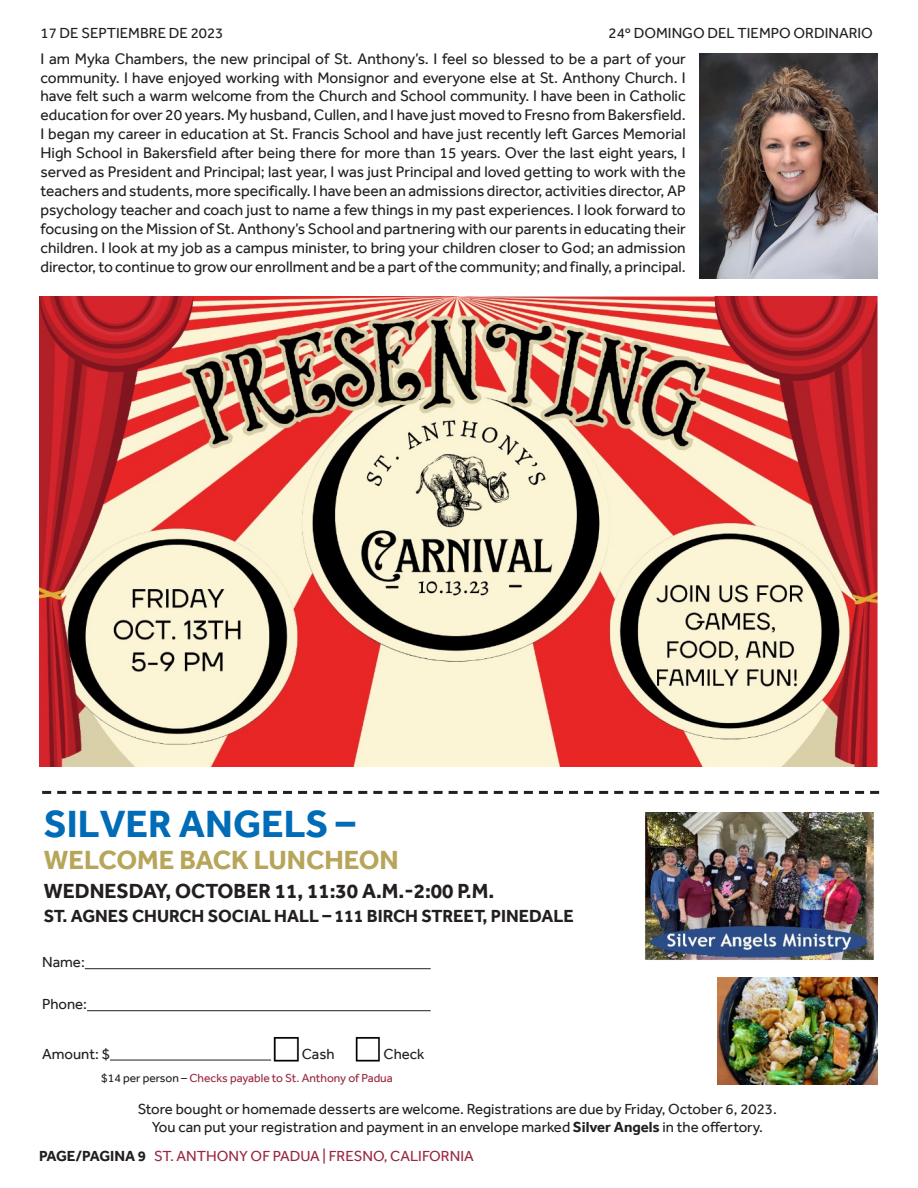
<style>
.page{position:relative;width:918px;height:1188px;background:#fff}
.page>*{position:absolute;margin:0;border:0;box-sizing:border-box;transform-origin:0 0}
.t1{font:700 39px "Effra";color:#006bb6}
.t2{font:700 27px "Effra";color:#b7a55a}
.t3{font:700 21px "Effra";color:#231f20}
.t4{font:700 18px "Effra";color:#231f20}
.t5{font:15.75px/18.9px "Effra";color:#231f20;text-align:justify}
.t6{font:15px "Effra";color:#231f20}
.t7{font:15px "Effra";color:#98273e}
.t8{font:12px "Effra";color:#98273e}
.s1{color:#231f20}
.s2{font-weight:700}
.s3{font-weight:700;color:#231f20}
</style>
<div class="page">
<svg style="left:42px;top:791px;width:837px;height:3px"></svg>
<hr style="left:85px;top:968px;width:346px;height:1px;background:#231f20">
<hr style="left:87px;top:1010px;width:344px;height:1px;background:#231f20">
<hr style="left:110px;top:1060px;width:161px;height:1px;background:#231f20">
<img style="left:274px;top:1037px;width:25px;height:25px">
<img style="left:356px;top:1037px;width:24px;height:25px">
<img style="left:644px;top:812px;width:231px;height:148px">
<img style="left:718px;top:978px;width:160px;height:107px">
<img style="left:39px;top:296px;width:839px;height:471px">
<img style="left:699px;top:53px;width:179px;height:225px">
<p class="t6" style="left:40px;top:24px;width:184px">17 DE SEPTIEMBRE DE 2023</p>
<p class="t6" style="left:609px;top:24px;width:266px">24º DOMINGO DEL TIEMPO ORDINARIO</p>
<p class="t5" style="left:40px;top:49px;width:647px">I am Myka Chambers, the new principal of St. Anthony’s. I feel so blessed to be a part of your community. I have enjoyed working with Monsignor and everyone else at St. Anthony Church. I have felt such a warm welcome from the Church and School community. I have been in Catholic education for over 20 years. My husband, Cullen, and I have just moved to Fresno from Bakersfield.<br>I began my career in education at St. Francis School and have just recently left Garces Memorial High School in Bakersfield after being there for more than 15 years. Over the last eight years, I served as President and Principal; last year, I was just Principal and loved getting to work with the teachers and students, more specifically. I have been an admissions director, activities director, AP psychology teacher and coach just to name a few things in my past experiences. I look forward to focusing on the Mission of St. Anthony’s School and partnering with our parents in educating their children. I look at my job as a campus minister, to bring your children closer to God; an admission director, to continue to grow our enrollment and be a part of the community; and finally, a principal.</p>
<p class="t1" style="left:44px;top:801px;width:313px">SILVER ANGELS –</p>
<p class="t2" style="left:44px;top:844px;width:356px">WELCOME BACK LUNCHEON</p>
<p class="t3" style="left:44px;top:878px;width:452px">WEDNESDAY, OCTOBER 11, 11:30 A.M.-2:00 P.M.</p>
<p class="t4" style="left:44px;top:905px;width:531px">ST. AGNES CHURCH SOCIAL HALL – 111 BIRCH STREET, PINEDALE</p>
<p class="t6" style="left:42px;top:953px;width:44px">Name:</p>
<p class="t6" style="left:42px;top:995px;width:46px">Phone:</p>
<p class="t6" style="left:42px;top:1045px;width:69px">Amount: $</p>
<p class="t6" style="left:302px;top:1045px;width:34px">Cash</p>
<p class="t6" style="left:384px;top:1045px;width:43px">Check</p>
<p class="t8" style="left:101px;top:1071px;width:293px"><span class="s1">$14 per person –</span> Checks payable to St. Anthony of Padua</p>
<p class="t6" style="left:138px;top:1100px;width:641px">Store bought or homemade desserts are welcome. Registrations are due by Friday, October 6, 2023.</p>
<p class="t6" style="left:152px;top:1118px;width:613px">You can put your registration and payment in an envelope marked <span class="s2">Silver Angels</span> in the offertory.</p>
<p class="t7" style="left:39px;top:1147px;width:436px"><span class="s3">PAGE/PAGINA 9</span> ST. ANTHONY OF PADUA | FRESNO, CALIFORNIA</p>
</div>
